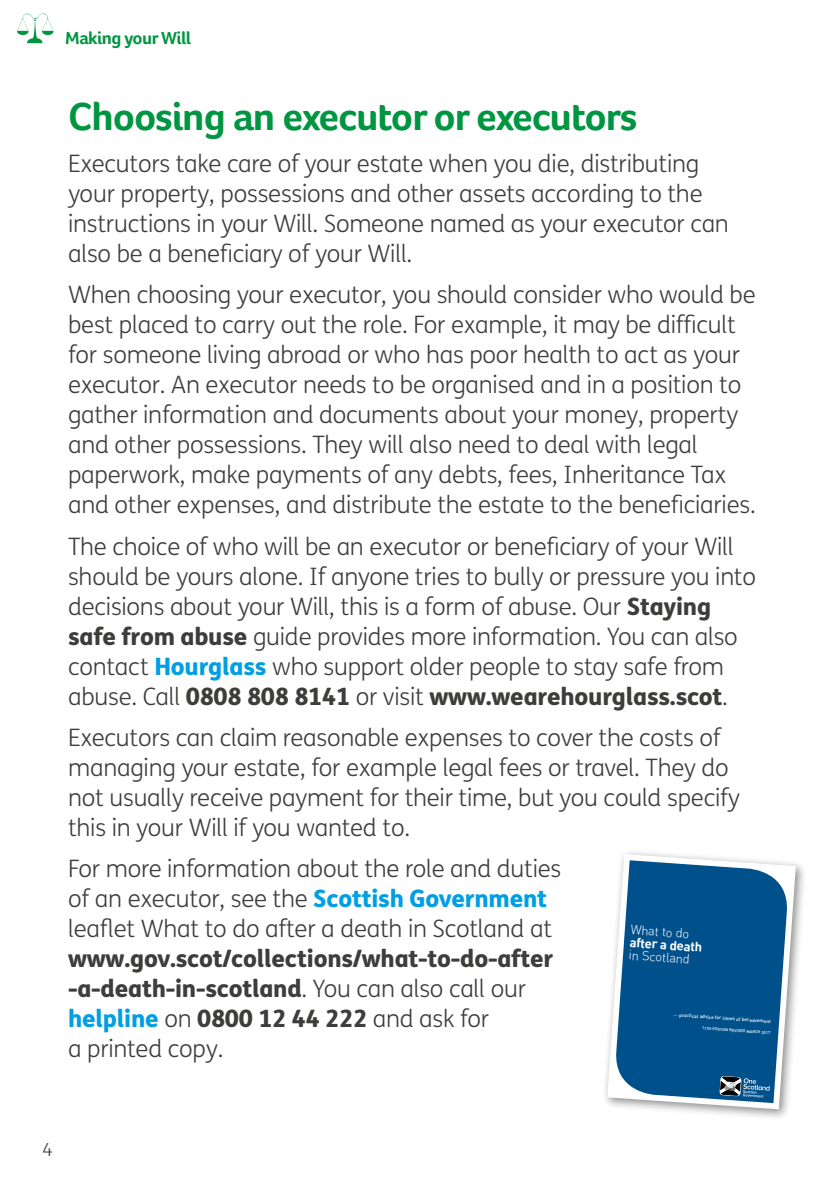
<style>
.page{position:relative;width:840px;height:1191px;background:#fff}
.page>*{position:absolute;margin:0;border:0;box-sizing:border-box;transform-origin:0 0}
.t1{font:700 40px "Foco Age UK";letter-spacing:-.025em;color:#009641}
.body{font:300 24px/30px "FS Me";letter-spacing:-.01em;color:#3d3d3c}
.t2{font:700 18px "Foco Age UK";letter-spacing:-.025em;color:#009641}
.t3{font:300 18px "FS Me";color:#3d3d3c}
.t4{font:300 13px/12.6px "DIN";color:#fff}
.t5{font:500 5px "DIN";color:#fff}
.t6{font:500 4px "DIN";color:#fff}
.s1{font-weight:800}
.s2{font-weight:800;color:#009fe3}
.s3{font-weight:700}
</style>
<div class="page">
<svg style="left:17px;top:13px;width:37px;height:30px"></svg>
<div style="left:601px;top:848px;width:205px;height:272px;background:#1d1d1b;opacity:.5"></div>
<svg style="left:607px;top:854px;width:188px;height:255px"></svg>
<svg style="left:613px;top:860px;width:176px;height:243px;fill:#00508c"></svg>
<svg style="left:718px;top:1075px;width:51px;height:22px"></svg>
<p class="t2" style="left:65px;top:27px;width:127px">Making your Will</p>
<p class="t1" style="left:68px;top:93px;width:570px">Choosing an executor or executors</p>
<p class="body" style="left:68px;top:148px;width:662px">Executors take care of your estate when you die, distributing your property, possessions and other assets according to the instructions in your Will. Someone named as your executor can also be a beneficiary of your Will.</p>
<p class="body" style="left:68px;top:279px;width:688px">When choosing your executor, you should consider who would be best placed to carry out the role. For example, it may be difficult for someone living abroad or who has poor health to act as your executor. An executor needs to be organised and in a position to gather information and documents about your money, property and other possessions. They will also need to deal with legal paperwork, make payments of any debts, fees, Inheritance Tax and other expenses, and distribute the estate to the beneficiaries.</p>
<p class="body" style="left:68px;top:530px;width:689px">The choice of who will be an executor or beneficiary of your Will should be yours alone. If anyone tries to bully or pressure you into decisions about your Will, this is a form of abuse. Our <span class="s1">Staying safe from abuse</span> guide provides more information. You can also contact <span class="s2">Hourglass</span> who support older people to stay safe from abuse. Call <span class="s1">0808 808 8141</span> or visit <span class="s1">www.wearehourglass.scot</span>.</p>
<p class="body" style="left:68px;top:722px;width:673px">Executors can claim reasonable expenses to cover the costs of managing your estate, for example legal fees or travel. They do not usually receive payment for their time, but you could specify this in your Will if you wanted to.</p>
<p class="body" style="left:68px;top:853px;width:494px">For more information about the role and duties of an executor, see the <span class="s2">Scottish Government </span>leaflet What to do after a death in Scotland at <span class="s1">www.gov.scot/collections/what-to-do-after -a-death-in-scotland</span>. You can also call our <span class="s2">helpline</span> on <span class="s1">0800 12 44 222</span> and ask for<br>a printed copy.</p>
<p class="t4" style="left:630px;top:923px;width:74px;rotate:4deg">What to do <span class="s3">after a death </span>in Scotland</p>
<p class="t5" style="left:673px;top:1011px;width:99px;rotate:4deg">... practical advice for times of bereavement</p>
<p class="t6" style="left:702px;top:1025px;width:70px;rotate:4deg">11TH EDITION REVISED MARCH 2017</p>
<p class="t3" style="left:43px;top:1137px;width:12px">4</p>
</div>
